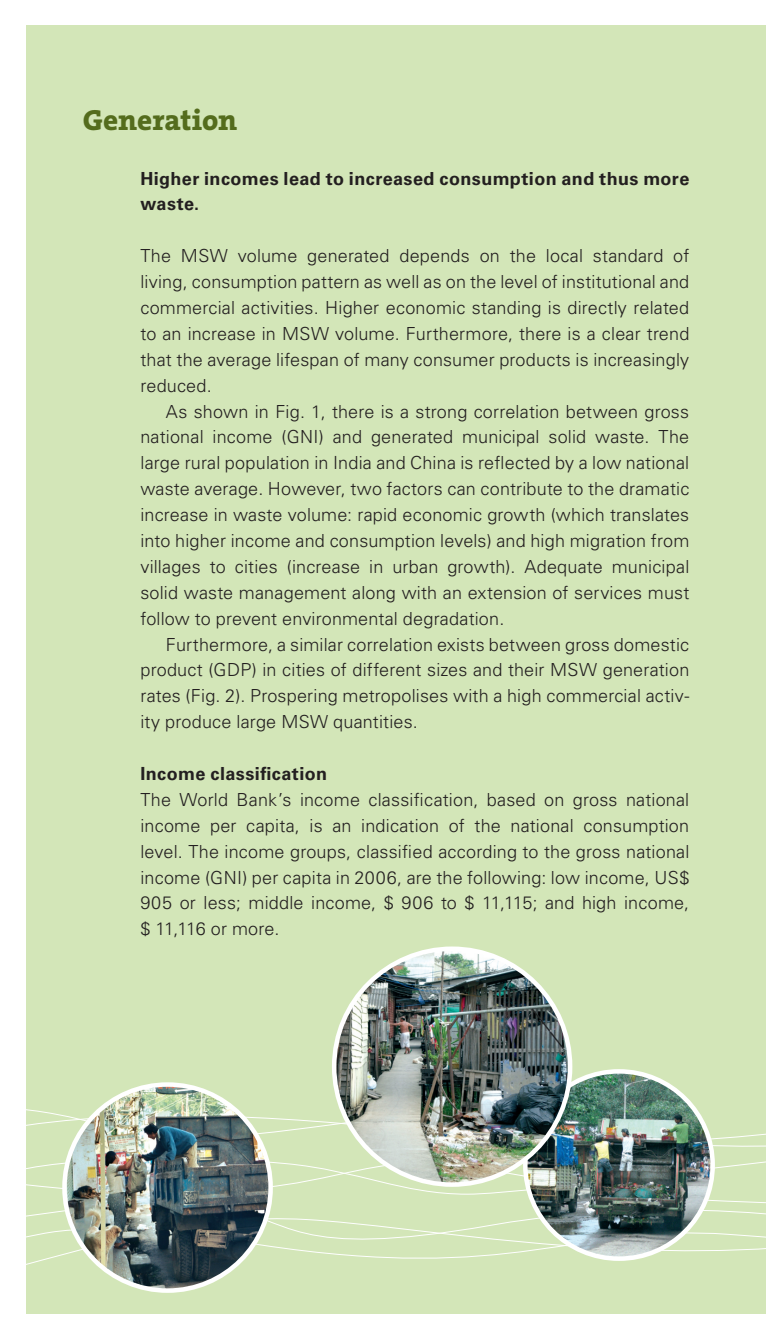
<style>
.page{position:relative;width:766px;height:1340px;background:#fff}
.page>*{position:absolute;margin:0;border:0;box-sizing:border-box;transform-origin:0 0}
._02_Titel_gross{font:800 29.25px "The Serif B8";letter-spacing:-.005em;color:#546c1d}
._011_Grundschrift_sc{font:300 18px/25.9px "Univers LT Std";letter-spacing:.01em;color:#231f20;text-align:justify}
._012_Grundschrift_sc{font:700 18px/25.9px "Univers LT Std";letter-spacing:.02em;color:#231f20}
</style>
<div class="page">
<div style="left:26px;top:26px;width:739px;height:1288px;background:#d3e6b8"></div>
<svg style="left:26px;top:1105px;width:739px;height:84px"></svg>
<svg style="left:412px;top:1189px;width:300px;height:8px"></svg>
<svg style="left:26px;top:1197px;width:739px;height:92px"></svg>
<img style="left:525px;top:1071px;width:187px;height:187px;border-radius:50%">
<div style="left:523px;top:1069px;width:191px;height:191px;border:4px solid #fff;border-radius:50%"></div>
<img style="left:334px;top:949px;width:236px;height:235px;border-radius:50%">
<img style="left:64px;top:1085px;width:206px;height:204px;border-radius:50%">
<p class="_02_Titel_gross" style="left:83px;top:105px;width:156px">Generation</p>
<p class="_012_Grundschrift_sc" style="left:140px;top:165px;width:550px">Higher incomes lead to increased consumption and thus more waste.</p>
<p class="_011_Grundschrift_sc" style="left:140px;top:243px;width:550px">The MSW volume generated depends on the local standard of living, consumption pattern as well as on the level of institutional and commercial activities. Higher economic standing is directly related to an increase in MSW volume. Furthermore, there is a clear trend that the average lifespan of many consumer products is increasingly reduced.</p>
<p class="_011_Grundschrift_sc" style="left:140px;top:398px;width:550px;text-indent:26px">As shown in Fig. 1, there is a strong correlation between gross national income (GNI) and generated municipal solid waste. The large rural population in India and China is reflected by a low national waste average. However, two factors can contribute to the dramatic increase in waste volume: rapid economic growth (which translates into higher income and consumption levels) and high migration from villages to cities (increase in urban growth). Adequate municipal solid waste management along with an extension of services must follow to prevent environmental degradation.</p>
<p class="_011_Grundschrift_sc" style="left:140px;top:631px;width:550px;text-indent:26px">Furthermore, a similar correlation exists between gross domestic product (GDP) in cities of different sizes and their MSW generation rates (Fig. 2). Prospering metropolises with a high commercial activ&shy;ity produce large MSW quantities.</p>
<p class="_012_Grundschrift_sc" style="left:140px;top:760px;width:188px">Income classification</p>
<p class="_011_Grundschrift_sc" style="left:140px;top:786px;width:550px">The World Bank’s income classification, based on gross national income per capita, is an indication of the national consumption level. The income groups, classified according to the gross national income (GNI) per capita in 2006, are the following: low income, US$ 905 or less; middle income, $ 906 to $ 11,115; and high income, $ 11,116 or more.</p>
</div>
